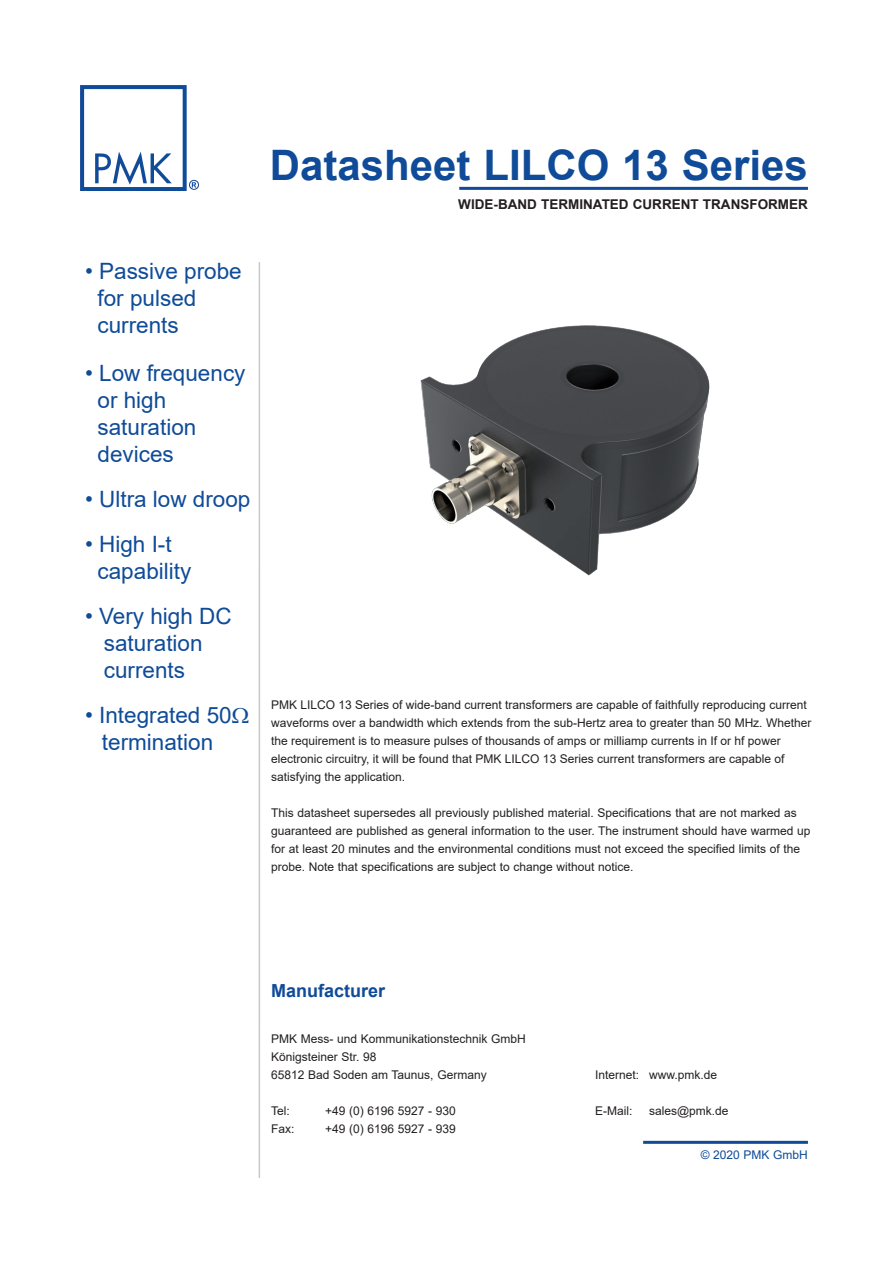
<style>
.page{position:relative;width:893px;height:1263px;background:#fff}
.page>*{position:absolute;margin:0;border:0;box-sizing:border-box;transform-origin:0 0}
.t1{font:700 42px "Arial";color:#0f4b98}
.t2{font:22.5px/27px "Arial";color:#0f4b98}
.t3{font:700 18px "Arial";color:#0f4b98}
.t4{font:700 13.5px "Arial";color:#231f20}
.t5{font:12px/18px "Arial";color:#231f20}
.t6{font:12px "Arial";color:#0f4b98}
</style>
<div class="page">
<hr style="left:643px;top:1141px;width:165px;height:3px;background:#0f4b98">
<img style="left:81px;top:85px;width:118px;height:106px">
<hr style="left:459px;top:187px;width:349px;height:3px;background:#0f4b98">
<hr style="left:259px;top:262px;width:1px;height:916px;background:#c7c8ca">
<img style="left:420px;top:325px;width:290px;height:251px">
<h1 class="t1" style="left:270px;top:136px;width:540px">Datasheet LILCO 13 Series</h1>
<p class="t4" style="left:458px;top:195px;width:351px">WIDE-BAND TERMINATED CURRENT TRANSFORMER</p>
<h2 class="t2" style="left:98px;top:257px;width:146px;text-indent:-13px">• Passive probe for pulsed currents</h2>
<h2 class="t2" style="left:98px;top:359px;width:149px;text-indent:-13px">• Low frequency or high saturation devices</h2>
<h2 class="t2" style="left:85px;top:485px;width:167px">• Ultra low droop</h2>
<h2 class="t2" style="left:98px;top:530px;width:95px;text-indent:-13px">• High I-t capability</h2>
<h2 class="t2" style="left:104px;top:602px;width:129px;text-indent:-19px">• Very high DC saturation currents</h2>
<h2 class="t2" style="left:85px;top:701px;width:148px;text-align:center">• Integrated 50 termination</h2>
<p class="t5" style="left:271px;top:695px;width:542px">PMK LILCO 13 Series of wide-band current transformers are capable of faithfully reproducing current waveforms over a bandwidth which extends from the sub-Hertz area to greater than 50 MHz. Whether the requirement is to measure pulses of thousands of amps or milliamp currents in If or hf power electronic circuitry, it will be found that PMK LILCO 13 Series current transformers are capable of satisfying the application.</p>
<p class="t5" style="left:271px;top:803px;width:541px">This datasheet supersedes all previously published material. Specifications that are not marked as guaranteed are published as general information to the user. The instrument should have warmed up for at least 20 minutes and the environmental conditions must not exceed the specified limits of the probe. Note that specifications are subject to change without notice.</p>
<h3 class="t3" style="left:271px;top:977px;width:116px">Manufacturer</h3>
<p class="t5" style="left:271px;top:1030px;width:256px">PMK Mess- und Kommunikationstechnik GmbH<br>Königsteiner Str. 98<br>65812 Bad Soden am Taunus, Germany</p>
<p class="t5" style="left:595px;top:1066px;width:124px">Internet: www.pmk.de</p>
<p class="t5" style="left:271px;top:1102px;width:20px">Tel:</p>
<p class="t5" style="left:325px;top:1102px;width:132px">+49 (0) 6196 5927 - 930</p>
<p class="t5" style="left:595px;top:1102px;width:39px">E-Mail:</p>
<p class="t5" style="left:649px;top:1102px;width:81px">sales@pmk.de</p>
<p class="t5" style="left:271px;top:1120px;width:25px">Fax:</p>
<p class="t5" style="left:325px;top:1120px;width:132px">+49 (0) 6196 5927 - 939</p>
<p class="t6" style="left:701px;top:1147px;width:109px">© 2020 PMK GmbH</p>
</div>
